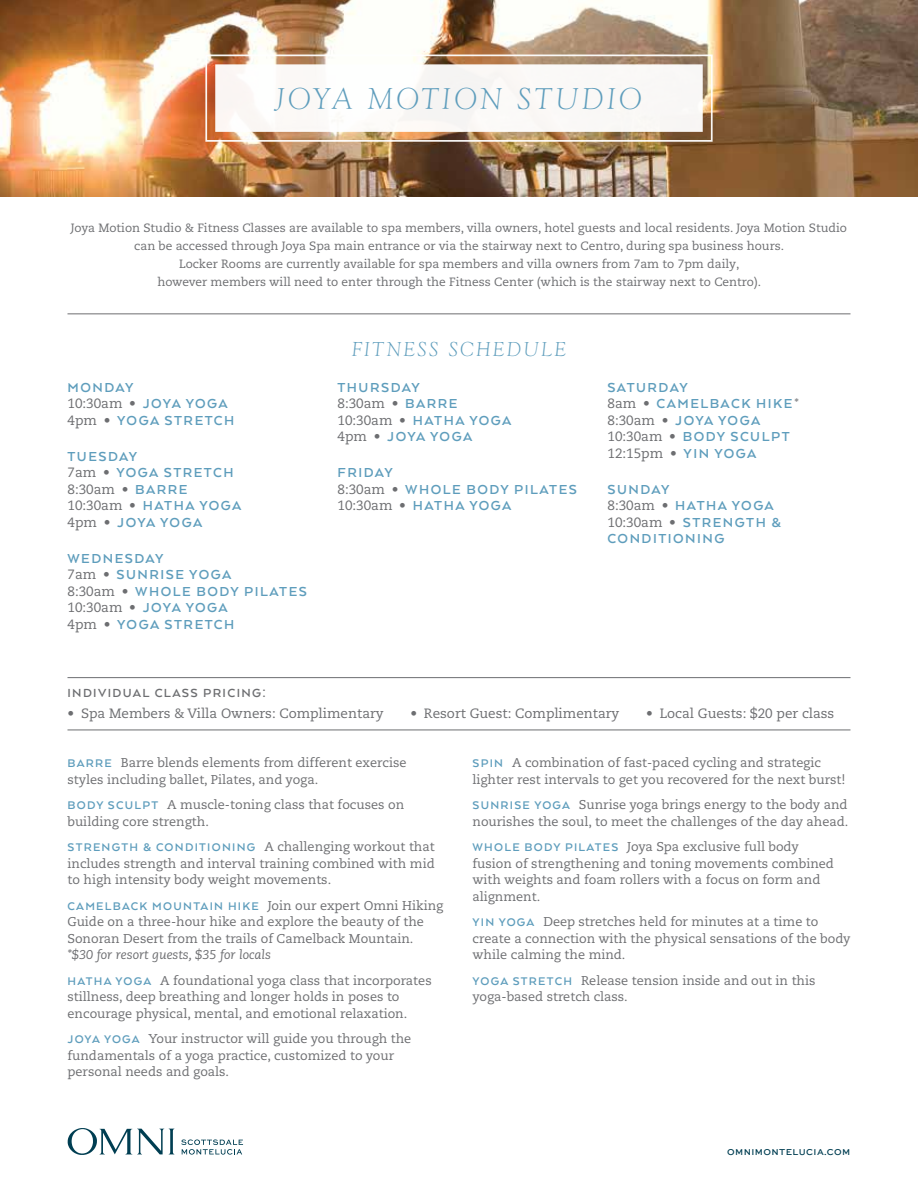
<style>
.page{position:relative;width:918px;height:1188px;background:#fff}
.page>*{position:absolute;margin:0;border:0;box-sizing:border-box;transform-origin:0 0}
.t1{font:italic 300 31.5px "Goudy";letter-spacing:.08em;color:#5e9dbc}
.t2{font:italic 300 21px "Goudy";letter-spacing:.08em;color:#5e9dbc}
.Schedule{font:700 15px/16.5px "Arquitecta";letter-spacing:.1em;color:#5e9dbc}
.Day{font:700 15px "Arquitecta";letter-spacing:.1em;color:#5e9dbc}
.Schedule-2{font:700 15px "Arquitecta";letter-spacing:.075em;color:#5e9dbc}
.Schedule-3{font:13.5px "Caecilia LT Pro 55 Roman";color:#6d6e71}
.Heading{font:700 13.5px "Arquitecta";letter-spacing:.1em;color:#6d6e71}
.Class{font:12.75px/16.5px "Caecilia LT Pro 55 Roman";color:#6d6e71}
.Body{font:12px/18px "Caecilia LT Pro 55 Roman";color:#6d6e71;text-align:center}
.t3{font:500 9px "Sweet Sans Pro";letter-spacing:.045em;color:#003e52}
.s1{font-family:"Arquitecta";font-weight:700;font-size:15px;color:#5e9dbc}
.s2{font-family:"Caecilia LT Pro 55 Roman";font-weight:400;font-size:13.5px;color:#6d6e71}
.s3{font-family:"Caecilia Com 56";font-weight:400;font-style:italic;font-size:12.75px;color:#6d6e71}
.s4{font-family:"Arquitecta";font-weight:700;color:#5e9dbc}
.s5{font-family:"Caecilia LT Pro 56";font-style:italic}
</style>
<div class="page">
<img style="left:0;top:0;width:918px;height:196px">
<hr style="left:68px;top:313px;width:782px;height:1px;background:#6d6e71">
<svg style="left:205px;top:55px;width:508px;height:87px;fill:#faf8f6"></svg>
<hr style="left:68px;top:730px;width:782px;height:1px;background:#6d6e71">
<hr style="left:68px;top:677px;width:782px;height:1px;background:#6d6e71">
<svg style="left:68px;top:1128px;width:106px;height:27px"></svg>
<svg style="left:181px;top:1139px;width:62px;height:16px"></svg>
<p class="t1" style="left:276px;top:79px;width:368px">JOYA MOTION STUDIO</p>
<p class="Body" style="left:71px;top:219px;width:778px">Joya Motion Studio &amp; Fitness Classes are available to spa members, villa owners, hotel guests and local residents. Joya Motion Studio can be accessed through Joya Spa main entrance or via the stairway next to Centro, during spa business hours.<br>Locker Rooms are currently available for spa members and villa owners from 7am to 7pm daily,<br>however members will need to enter through the Fitness Center (which is the stairway next to Centro).</p>
<p class="Day" style="left:68px;top:378px;width:68px">MONDAY</p>
<p class="Schedule-3" style="left:68px;top:395px;width:162px">10:30am • <span class="s1">JOYA YOGA</span></p>
<p class="Schedule" style="left:68px;top:411px;width:168px"><span class="s2">4pm •</span> YOGA STRETCH</p>
<p class="Day" style="left:68px;top:447px;width:71px">TUESDAY</p>
<p class="Schedule" style="left:68px;top:464px;width:168px"><span class="s2">7am •</span> YOGA STRETCH</p>
<p class="Schedule-3" style="left:68px;top:480px;width:122px">8:30am • <span class="s1">BARRE</span></p>
<p class="Schedule" style="left:68px;top:497px;width:175px"><span class="s2">10:30am •</span> HATHA YOGA</p>
<p class="Schedule-2" style="left:68px;top:513px;width:136px"><span class="s2">4pm •</span> JOYA YOGA</p>
<p class="Day" style="left:68px;top:549px;width:98px">WEDNESDAY</p>
<p class="Schedule" style="left:68px;top:566px;width:165px"><span class="s2">7am •</span> SUNRISE YOGA</p>
<p class="Schedule" style="left:68px;top:582px;width:241px"><span class="s2">8:30am •</span> WHOLE BODY PILATES</p>
<p class="Schedule-3" style="left:68px;top:599px;width:162px">10:30am • <span class="s1">JOYA YOGA</span></p>
<p class="Schedule" style="left:68px;top:615px;width:168px"><span class="s2">4pm •</span> YOGA STRETCH</p>
<p class="t2" style="left:352px;top:336px;width:216px">FITNESS SCHEDULE</p>
<p class="Day" style="left:338px;top:378px;width:84px">THURSDAY</p>
<p class="Schedule-3" style="left:338px;top:395px;width:122px">8:30am • <span class="s1">BARRE</span></p>
<p class="Schedule" style="left:338px;top:411px;width:175px"><span class="s2">10:30am •</span> HATHA YOGA</p>
<p class="Schedule-2" style="left:338px;top:427px;width:136px"><span class="s2">4pm •</span> JOYA YOGA</p>
<p class="Day" style="left:338px;top:463px;width:57px">FRIDAY</p>
<p class="Schedule" style="left:338px;top:480px;width:241px"><span class="s2">8:30am •</span> WHOLE BODY PILATES</p>
<p class="Schedule" style="left:338px;top:497px;width:175px"><span class="s2">10:30am •</span> HATHA YOGA</p>
<p class="Day" style="left:608px;top:378px;width:82px">SATURDAY</p>
<p class="Schedule" style="left:608px;top:395px;width:192px"><span class="s2">8am •</span> CAMELBACK HIKE<span class="s3">*</span></p>
<p class="Schedule-2" style="left:608px;top:411px;width:154px"><span class="s2">8:30am •</span> JOYA YOGA</p>
<p class="Schedule" style="left:608px;top:428px;width:184px"><span class="s2">10:30am •</span> BODY SCULPT</p>
<p class="Schedule-3" style="left:608px;top:444px;width:150px">12:15pm • <span class="s1">YIN YOGA</span></p>
<p class="Day" style="left:608px;top:480px;width:64px">SUNDAY</p>
<p class="Schedule" style="left:608px;top:497px;width:168px"><span class="s2">8:30am •</span> HATHA YOGA</p>
<p class="Schedule" style="left:608px;top:513px;width:175px"><span class="s2">10:30am •</span> STRENGTH &amp;<br>CONDITIONING</p>
<p class="Heading" style="left:68px;top:685px;width:200px">INDIVIDUAL CLASS PRICING:</p>
<p class="Schedule-3" style="left:68px;top:704px;width:317px">• Spa Members &amp; Villa Owners: Complimentary</p>
<p class="Schedule-3" style="left:410px;top:704px;width:210px">• Resort Guest: Complimentary</p>
<p class="Schedule-3" style="left:646px;top:704px;width:190px">• Local Guests: $20 per class</p>
<p class="Class" style="left:68px;top:754px;width:340px"><span class="s4">BARRE</span> Barre blends elements from different exercise styles including ballet, Pilates, and yoga.</p>
<p class="Class" style="left:68px;top:796px;width:338px"><span class="s4">BODY SCULPT</span> A muscle-toning class that focuses on building core strength.</p>
<p class="Class" style="left:68px;top:838px;width:369px;text-align:justify"><span class="s4">STRENGTH &amp; CONDITIONING</span> A challenging workout that includes strength and interval training combined with mid to high intensity body weight movements.</p>
<p class="Class" style="left:68px;top:897px;width:377px"><span class="s4">CAMELBACK MOUNTAIN HIKE</span> Join our expert Omni Hiking Guide on a three-hour hike and explore the beauty of the Sonoran Desert from the trails of Camelback Mountain.<br><span class="s5">*$30 for resort guests, $35 for locals</span></p>
<p class="Class" style="left:68px;top:972px;width:366px"><span class="s4">HATHA YOGA</span> A foundational yoga class that incorporates stillness, deep breathing and longer holds in poses to encourage physical, mental, and emotional relaxation.</p>
<p class="Class" style="left:68px;top:1030px;width:345px"><span class="s4">JOYA YOGA</span> Your instructor will guide you through the fundamentals of a yoga practice, customized to your personal needs and goals.</p>
<p class="Class" style="left:472px;top:754px;width:374px"><span class="s4">SPIN</span> A combination of fast-paced cycling and strategic lighter rest intervals to get you recovered for the next burst!</p>
<p class="Class" style="left:472px;top:796px;width:377px"><span class="s4">SUNRISE YOGA</span> Sunrise yoga brings energy to the body and nourishes the soul, to meet the challenges of the day ahead.</p>
<p class="Class" style="left:472px;top:838px;width:363px"><span class="s4">WHOLE BODY PILATES</span> Joya Spa exclusive full body fusion of strengthening and toning movements combined with weights and foam rollers with a focus on form and alignment.</p>
<p class="Class" style="left:472px;top:913px;width:379px"><span class="s4">YIN YOGA</span> Deep stretches held for minutes at a time to create a connection with the physical sensations of the body while calming the mind.</p>
<p class="Class" style="left:472px;top:972px;width:345px"><span class="s4">YOGA STRETCH</span> Release tension inside and out in this yoga-based stretch class.</p>
<p class="t3" style="left:727px;top:1145px;width:125px">OMNIMONTELUCIA.COM</p>
</div>
